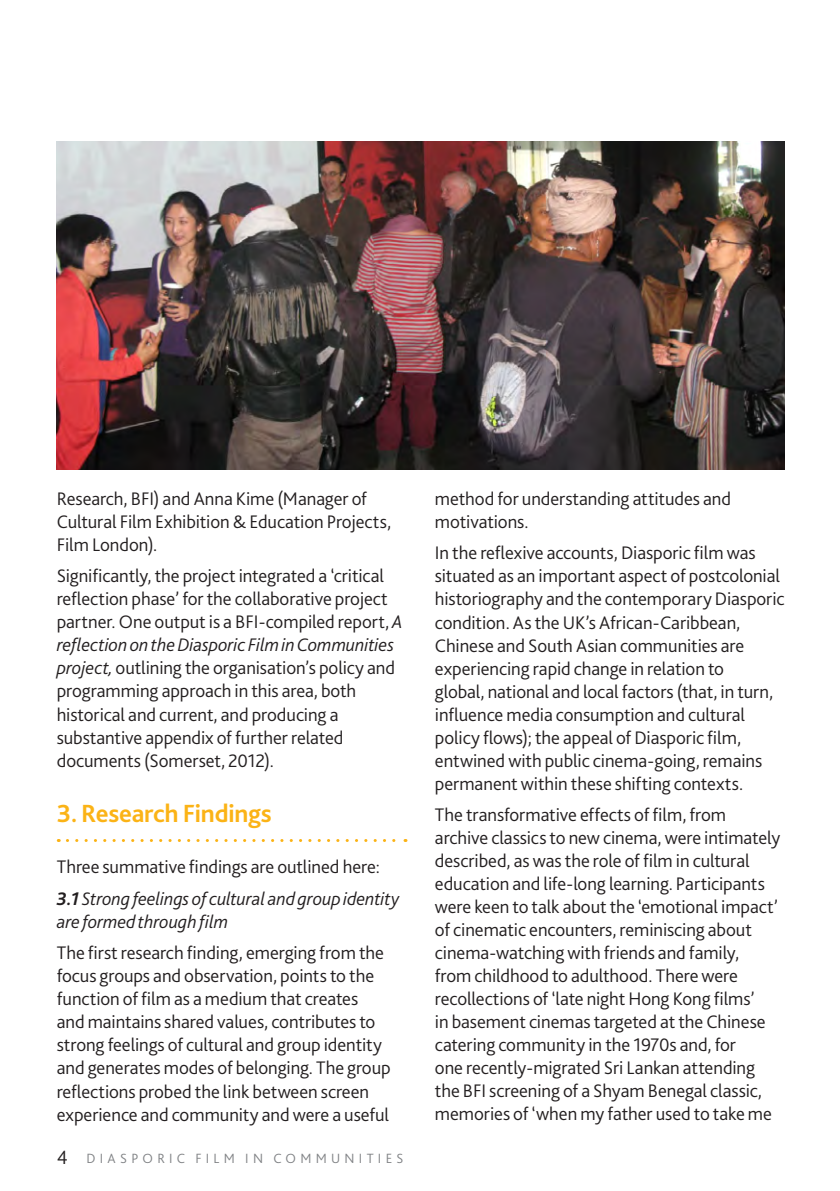
<style>
.page{position:relative;width:840px;height:1191px;background:#fff}
.page>*{position:absolute;margin:0;border:0;box-sizing:border-box;transform-origin:0 0}
.Subheading{font:700 26px "Bliss 2";letter-spacing:-.01em;color:#fbb316}
.t1{font:300 20px "Bliss 2";color:#231f20}
.Copy{font:300 19px/23px "Bliss 2";letter-spacing:-.005em;color:#231f20}
.Copy-2{font:italic 300 19px/23px "Bliss 2";letter-spacing:-.005em;color:#231f20}
.t2{font:300 14px "Bliss 2";letter-spacing:.305em;color:#808285}
.s1{font-style:italic}
.s2{font-weight:700}
</style>
<div class="page">
<svg style="left:67px;top:839px;width:339px;height:3px"></svg>
<img style="left:57px;top:142px;width:727px;height:327px">
<p class="Copy" style="left:57px;top:486px;width:336px">Research, BFI) and Anna Kime (Manager of<br>Cultural Film Exhibition &amp; Education Projects,<br>Film London).</p>
<p class="Copy" style="left:57px;top:564px;width:347px">Significantly, the project integrated a ‘critical reflection phase’ for the collaborative project partner. One output is a BFI-compiled report, <span class="s1">A reflection on the Diasporic Film in Communities project,</span> outlining the organisation’s policy and programming approach in this area, both historical and current, and producing a substantive appendix of further related documents (Somerset, 2012).</p>
<p class="Subheading" style="left:57px;top:797px;width:216px">3. Research Findings</p>
<p class="Copy" style="left:57px;top:855px;width:324px">Three summative findings are outlined here:</p>
<p class="Copy-2" style="left:57px;top:886px;width:344px"><span class="s2">3.1</span> Strong feelings of cultural and group identity are formed through film</p>
<p class="Copy" style="left:57px;top:941px;width:335px">The first research finding, emerging from the focus groups and observation, points to the function of film as a medium that creates and maintains shared values, contributes to strong feelings of cultural and group identity and generates modes of belonging. The group reflections probed the link between screen experience and community and were a useful</p>
<p class="t1" style="left:57px;top:1144px;width:12px">4</p>
<p class="t2" style="left:86px;top:1149px;width:318px">DIASPORIC FILM IN COMMUNITIES</p>
<p class="Copy" style="left:434px;top:486px;width:297px">method for understanding attitudes and motivations.</p>
<p class="Copy" style="left:434px;top:541px;width:351px">In the reflexive accounts, Diasporic film was situated as an important aspect of postcolonial historiography and the contemporary Diasporic condition. As the UK’s African-Caribbean, Chinese and South Asian communities are experiencing rapid change in relation to<br>global, national and local factors (that, in turn, influence media consumption and cultural policy flows); the appeal of Diasporic film, entwined with public cinema-going, remains permanent within these shifting contexts.</p>
<p class="Copy" style="left:434px;top:803px;width:347px">The transformative effects of film, from archive classics to new cinema, were intimately described, as was the role of film in cultural education and life-long learning. Participants were keen to talk about the ‘emotional impact’ of cinematic encounters, reminiscing about cinema-watching with friends and family, from childhood to adulthood. There were recollections of ‘late night Hong Kong films’<br>in basement cinemas targeted at the Chinese catering community in the 1970s and, for<br>one recently-migrated Sri Lankan attending the BFI screening of a Shyam Benegal classic, memories of ‘when my father used to take me</p>
</div>
